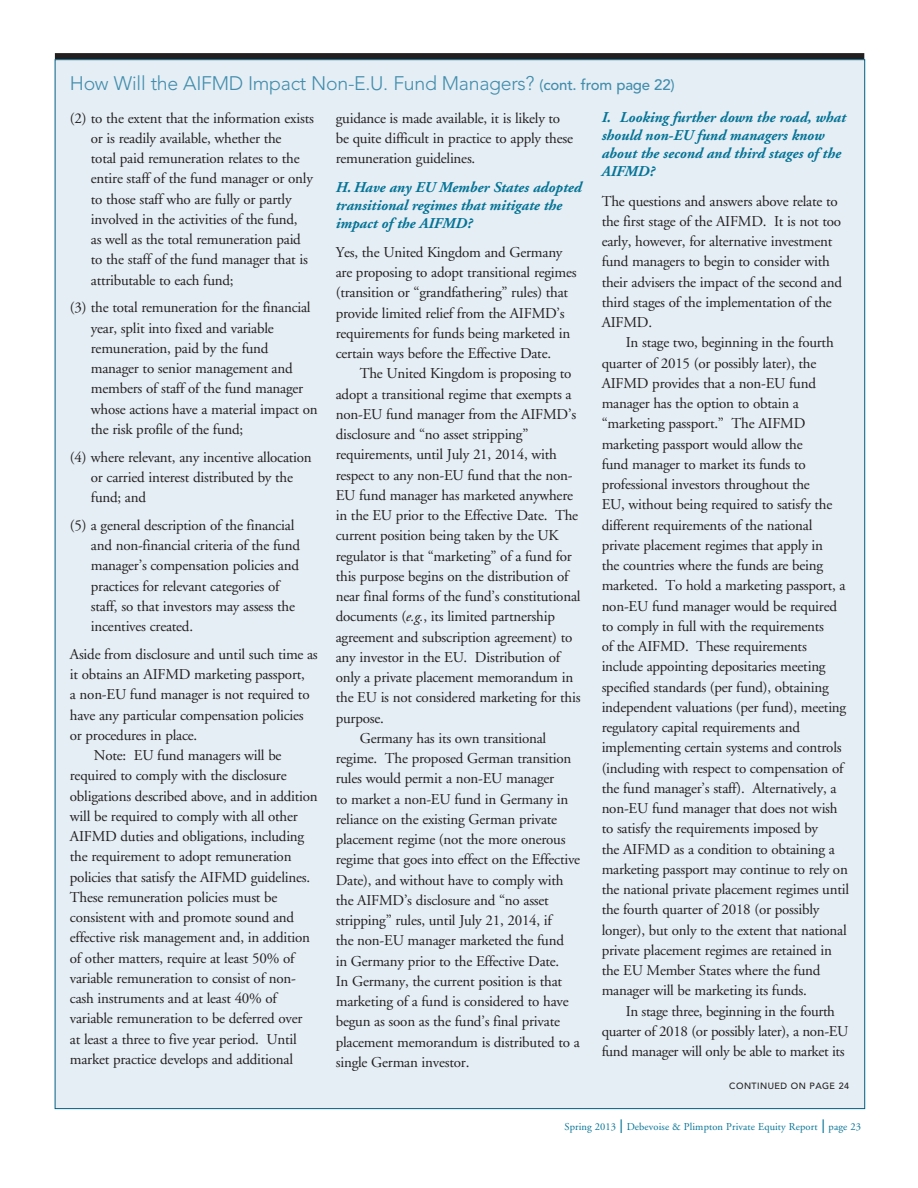
<style>
.page{position:relative;width:918px;height:1188px;background:#fff}
.page>*{position:absolute;margin:0;border:0;box-sizing:border-box;transform-origin:0 0}
.t1{font:300 19.5px "Avenir";letter-spacing:-.015em;color:#428dad}
.t2{font:15px/20.2px "Adobe Garamond";letter-spacing:-.015em;color:#231f20}
.t3{font:italic 700 15px/18px "Adobe Garamond";color:#057396}
.t4{font:10.5px "Adobe Garamond";letter-spacing:.01em;color:#057396}
.t5{font:500 9px "Avenir";letter-spacing:.05em;color:#231f20}
.s1{font-weight:500;font-size:15px}
.s2{font-style:italic}
.s3{font-family:"Avenir";font-weight:300;font-size:18px}
</style>
<div class="page">
<div style="left:55px;top:59px;width:810px;height:1050px;background:#e4eef4;border:1px solid #005e82"></div>
<div style="left:55px;top:53px;width:809px;height:6px;background:#231f20"></div>
<h1 class="t1" style="left:70px;top:72px;width:606px">How Will the AIFMD Impact Non-E.U. Fund Managers? <span class="s1">(cont. from page 22)</span></h1>
<p class="t2" style="left:91px;top:108px;width:225px;text-indent:-21px">(2) to the extent that the information exists or is readily available, whether the<br>total paid remuneration relates to the entire staff of the fund manager or only to those staff who are fully or partly involved in the activities of the fund,<br>as well as the total remuneration paid to the staff of the fund manager that is attributable to each fund;</p>
<p class="t2" style="left:91px;top:298px;width:228px;text-indent:-21px">(3) the total remuneration for the financial year, split into fixed and variable remuneration, paid by the fund manager to senior management and members of staff of the fund manager whose actions have a material impact on the risk profile of the fund;</p>
<p class="t2" style="left:91px;top:447px;width:222px;text-indent:-21px">(4) where relevant, any incentive allocation or carried interest distributed by the fund; and</p>
<p class="t2" style="left:91px;top:515px;width:211px;text-indent:-21px">(5) a general description of the financial and non-financial criteria of the fund manager’s compensation policies and practices for relevant categories of staff, so that investors may assess the incentives created.</p>
<p class="t2" style="left:70px;top:644px;width:249px">Aside from disclosure and until such time as</p>
<p class="t2" style="left:70px;top:665px;width:236px">it obtains an AIFMD marketing passport,</p>
<p class="t2" style="left:70px;top:685px;width:241px">a non-EU fund manager is not required to</p>
<p class="t2" style="left:70px;top:705px;width:235px">have any particular compensation policies</p>
<p class="t2" style="left:70px;top:725px;width:129px">or procedures in place.</p>
<p class="t2" style="left:94px;top:746px;width:189px">Note: EU fund managers will be</p>
<p class="t2" style="left:70px;top:766px;width:218px">required to comply with the disclosure</p>
<p class="t2" style="left:70px;top:786px;width:249px">obligations described above, and in addition</p>
<p class="t2" style="left:70px;top:806px;width:229px">will be required to comply with all other</p>
<p class="t2" style="left:70px;top:827px;width:236px">AIFMD duties and obligations, including</p>
<p class="t2" style="left:70px;top:847px;width:223px">the requirement to adopt remuneration</p>
<p class="t2" style="left:70px;top:867px;width:242px">policies that satisfy the AIFMD guidelines.</p>
<p class="t2" style="left:70px;top:887px;width:209px">These remuneration policies must be</p>
<p class="t2" style="left:70px;top:908px;width:226px">consistent with and promote sound and</p>
<p class="t2" style="left:70px;top:928px;width:242px">effective risk management and, in addition</p>
<p class="t2" style="left:70px;top:948px;width:226px">of other matters, require at least 50% of</p>
<p class="t2" style="left:70px;top:968px;width:228px">variable remuneration to consist of non-</p>
<p class="t2" style="left:70px;top:989px;width:209px">cash instruments and at least 40% of</p>
<p class="t2" style="left:70px;top:1009px;width:234px">variable remuneration to be deferred over</p>
<p class="t2" style="left:70px;top:1029px;width:228px">at least a three to five year period. Until</p>
<p class="t2" style="left:70px;top:1049px;width:225px">market practice develops and additional</p>
<p class="t2" style="left:336px;top:108px;width:239px">guidance is made available, it is likely to be quite difficult in practice to apply these remuneration guidelines.</p>
<p class="t3" style="left:336px;top:178px;width:248px">H. Have any EU Member States adopted transitional regimes that mitigate the impact of the AIFMD?</p>
<p class="t2" style="left:336px;top:242px;width:242px">Yes, the United Kingdom and Germany are proposing to adopt transitional regimes (transition or “grandfathering” rules) that provide limited relief from the AIFMD’s requirements for funds being marketed in certain ways before the Effective Date.</p>
<p class="t2" style="left:360px;top:364px;width:213px">The United Kingdom is proposing to</p>
<p class="t2" style="left:336px;top:384px;width:237px">adopt a transitional regime that exempts a</p>
<p class="t2" style="left:336px;top:404px;width:242px">non-EU fund manager from the AIFMD’s</p>
<p class="t2" style="left:336px;top:425px;width:194px">disclosure and “no asset stripping”</p>
<p class="t2" style="left:336px;top:445px;width:223px">requirements, until July 21, 2014, with</p>
<p class="t2" style="left:336px;top:465px;width:238px">respect to any non-EU fund that the non-</p>
<p class="t2" style="left:336px;top:485px;width:239px">EU fund manager has marketed anywhere</p>
<p class="t2" style="left:336px;top:506px;width:244px">in the EU prior to the Effective Date. The</p>
<p class="t2" style="left:336px;top:526px;width:224px">current position being taken by the UK</p>
<p class="t2" style="left:336px;top:546px;width:238px">regulator is that “marketing” of a fund for</p>
<p class="t2" style="left:336px;top:566px;width:234px">this purpose begins on the distribution of</p>
<p class="t2" style="left:336px;top:587px;width:246px">near final forms of the fund’s constitutional</p>
<p class="t2" style="left:336px;top:607px;width:221px">documents (<span class="s2">e.g.</span>, its limited partnership</p>
<p class="t2" style="left:336px;top:627px;width:238px">agreement and subscription agreement) to</p>
<p class="t2" style="left:336px;top:647px;width:226px">any investor in the EU. Distribution of</p>
<p class="t2" style="left:336px;top:668px;width:239px">only a private placement memorandum in</p>
<p class="t2" style="left:336px;top:688px;width:246px">the EU is not considered marketing for this</p>
<p class="t2" style="left:336px;top:708px;width:50px">purpose.</p>
<p class="t2" style="left:360px;top:728px;width:188px">Germany has its own transitional</p>
<p class="t2" style="left:336px;top:749px;width:237px">regime. The proposed German transition</p>
<p class="t2" style="left:336px;top:769px;width:220px">rules would permit a non-EU manager</p>
<p class="t2" style="left:336px;top:789px;width:234px">to market a non-EU fund in Germany in</p>
<p class="t2" style="left:336px;top:809px;width:223px">reliance on the existing German private</p>
<p class="t2" style="left:336px;top:830px;width:231px">placement regime (not the more onerous</p>
<p class="t2" style="left:336px;top:850px;width:246px">regime that goes into effect on the Effective</p>
<p class="t2" style="left:336px;top:870px;width:229px">Date), and without have to comply with</p>
<p class="t2" style="left:336px;top:890px;width:215px">the AIFMD’s disclosure and “no asset</p>
<p class="t2" style="left:336px;top:911px;width:218px">stripping” rules, until July 21, 2014, if</p>
<p class="t2" style="left:336px;top:931px;width:230px">the non-EU manager marketed the fund</p>
<p class="t2" style="left:336px;top:951px;width:225px">in Germany prior to the Effective Date.</p>
<p class="t2" style="left:336px;top:971px;width:228px">In Germany, the current position is that</p>
<p class="t2" style="left:336px;top:992px;width:234px">marketing of a fund is considered to have</p>
<p class="t2" style="left:336px;top:1012px;width:226px">begun as soon as the fund’s final private</p>
<p class="t2" style="left:336px;top:1032px;width:246px">placement memorandum is distributed to a</p>
<p class="t2" style="left:336px;top:1052px;width:135px">single German investor.</p>
<p class="t3" style="left:602px;top:109px;width:246px">I. Looking further down the road, what should non-EU fund managers know about the second and third stages of the<br>AIFMD?</p>
<p class="t2" style="left:602px;top:191px;width:242px">The questions and answers above relate to the first stage of the AIFMD. It is not too early, however, for alternative investment fund managers to begin to consider with their advisers the impact of the second and third stages of the implementation of the AIFMD.</p>
<p class="t2" style="left:602px;top:333px;width:249px;text-indent:24px">In stage two, beginning in the fourth quarter of 2015 (or possibly later), the AIFMD provides that a non-EU fund manager has the option to obtain a “marketing passport.” The AIFMD marketing passport would allow the<br>fund manager to market its funds to professional investors throughout the<br>EU, without being required to satisfy the different requirements of the national private placement regimes that apply in<br>the countries where the funds are being marketed. To hold a marketing passport, a non-EU fund manager would be required to comply in full with the requirements<br>of the AIFMD. These requirements include appointing depositaries meeting specified standards (per fund), obtaining independent valuations (per fund), meeting regulatory capital requirements and implementing certain systems and controls (including with respect to compensation of the fund manager’s staff). Alternatively, a non-EU fund manager that does not wish to satisfy the requirements imposed by<br>the AIFMD as a condition to obtaining a marketing passport may continue to rely on the national private placement regimes until the fourth quarter of 2018 (or possibly longer), but only to the extent that national private placement regimes are retained in the EU Member States where the fund manager will be marketing its funds.</p>
<p class="t2" style="left:602px;top:1001px;width:248px;text-indent:24px">In stage three, beginning in the fourth quarter of 2018 (or possibly later), a non-EU fund manager will only be able to market its</p>
<p class="t5" style="left:729px;top:1081px;width:121px">CONTINUED ON PAGE 24</p>
<p class="t4" style="left:564px;top:1121px;width:298px">Spring 2013 <span class="s3">l</span> Debevoise &amp; Plimpton Private Equity Report <span class="s3">l</span> page 23</p>
</div>
